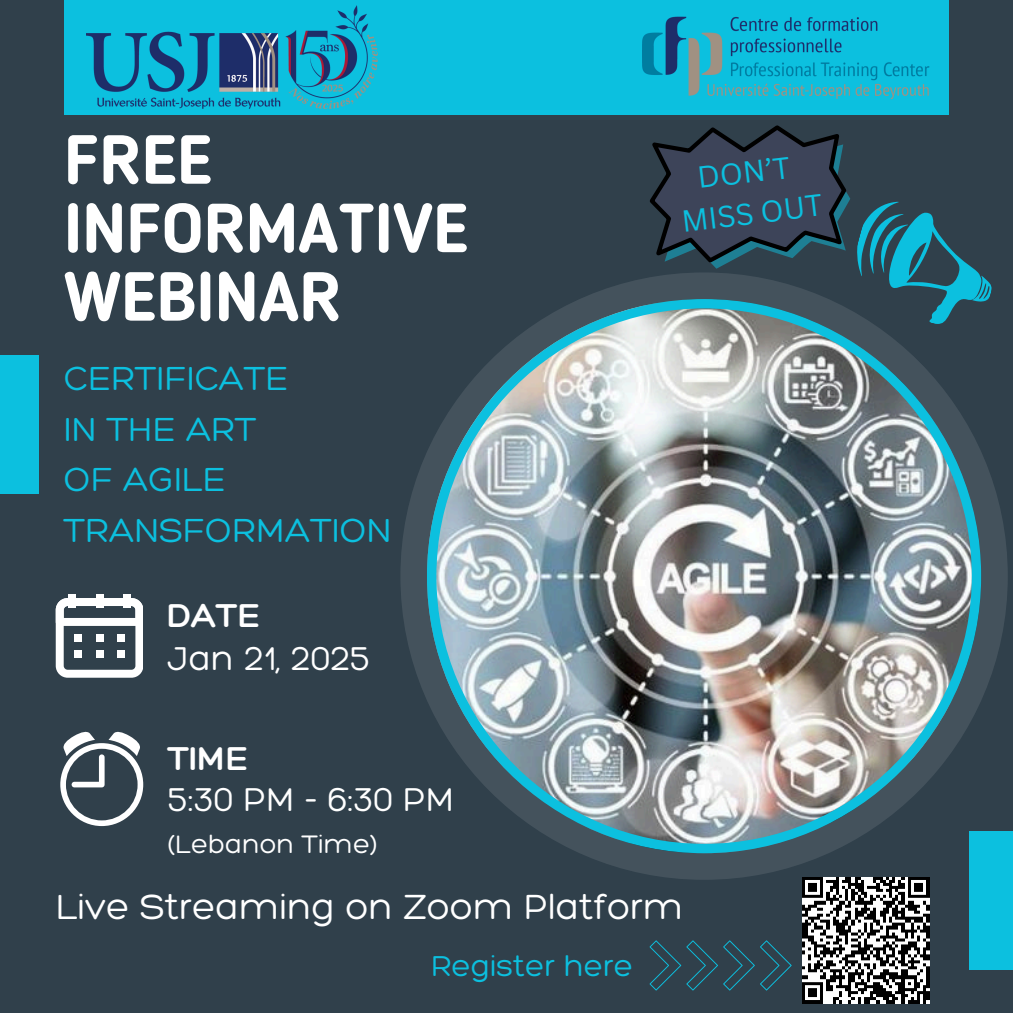
<style>
.page{position:relative;width:1013px;height:1013px;background:#fff}
.page>*{position:absolute;margin:0;border:0;box-sizing:border-box;transform-origin:0 0}
.t1{font:700 68.75px/68.5px "Blogger Sans";color:#fff}
.t2{font:300 37.88px "Hero";color:#fff}
.t3{font:300 36.25px/50.6px "Hero";color:#0cc0df}
.t4{font:300 35.88px "Hero";color:#fff}
.t5{font:300 35.88px "Hero";color:#fff}
.t6{font:300 31.25px "Hero";color:#0cc0df}
.t7{font:29.62px/41.2px "Canva Sans";color:#0cc0df;text-align:center}
.t8{font:300 27.5px "Hero";color:#fff}
</style>
<div class="page">
<div style="left:0;top:0;width:1012px;height:1012px;background:#30404b"></div>
<svg style="left:56px;top:598px;width:87px;height:79px"></svg>
<div style="left:68px;top:594px;width:8px;height:14px;background:#fff"></div>
<div style="left:96px;top:594px;width:8px;height:14px;background:#fff"></div>
<div style="left:123px;top:594px;width:8px;height:14px;background:#fff"></div>
<div style="left:74px;top:634px;width:8px;height:8px;background:#fff"></div>
<div style="left:74px;top:650px;width:8px;height:7px;background:#fff"></div>
<div style="left:96px;top:634px;width:8px;height:8px;background:#fff"></div>
<div style="left:96px;top:650px;width:8px;height:7px;background:#fff"></div>
<div style="left:117px;top:634px;width:8px;height:8px;background:#fff"></div>
<div style="left:117px;top:650px;width:8px;height:7px;background:#fff"></div>
<svg style="left:60px;top:731px;width:83px;height:95px"></svg>
<div style="left:969px;top:831px;width:43px;height:138px;background:#0cc0df"></div>
<div style="left:400px;top:272px;width:607px;height:607px;background:#44525c;border-radius:50%"></div>
<img style="left:427px;top:299px;width:554px;height:554px">
<div style="left:0;top:356px;width:38px;height:138px;background:#0cc0df"></div>
<div style="left:64px;top:0;width:884px;height:114px;background:#0cc0df"></div>
<img style="left:87px;top:5px;width:291px;height:103px">
<img style="left:642px;top:16px;width:287px;height:84px">
<svg style="left:649px;top:125px;width:343px;height:211px"></svg>
<svg style="left:760px;top:940px;width:31px;height:50px"></svg>
<svg style="left:649px;top:940px;width:105px;height:50px"></svg>
<img style="left:802px;top:877px;width:127px;height:126px">
<p class="t1" style="left:64px;top:132px;width:406px">FREE<br>INFORMATIVE<br>WEBINAR</p>
<h2 class="t3" style="left:64px;top:352px;width:329px">CERTIFICATE<br>IN THE ART<br>OF AGILE<br>TRANSFORMATION</h2>
<h4 class="t5" style="left:168px;top:593px;width:94px">DATE</h4>
<p class="t4" style="left:168px;top:635px;width:204px">Jan 21, 2025</p>
<p class="t5" style="left:168px;top:736px;width:82px">TIME</p>
<p class="t7" style="left:674px;top:159px;width:143px;rotate:-7deg">DON’T<br>MISS OUT</p>
<h1 class="t4" style="left:168px;top:777px;width:288px">5:30 PM - 6:30 PM</h1>
<h1 class="t8" style="left:168px;top:826px;width:211px">(Lebanon Time)</h1>
<p class="t2" style="left:56px;top:883px;width:629px">Live Streaming on Zoom Platform</p>
<h2 class="t6" style="left:431px;top:946px;width:204px">Register here</h2>
</div>
